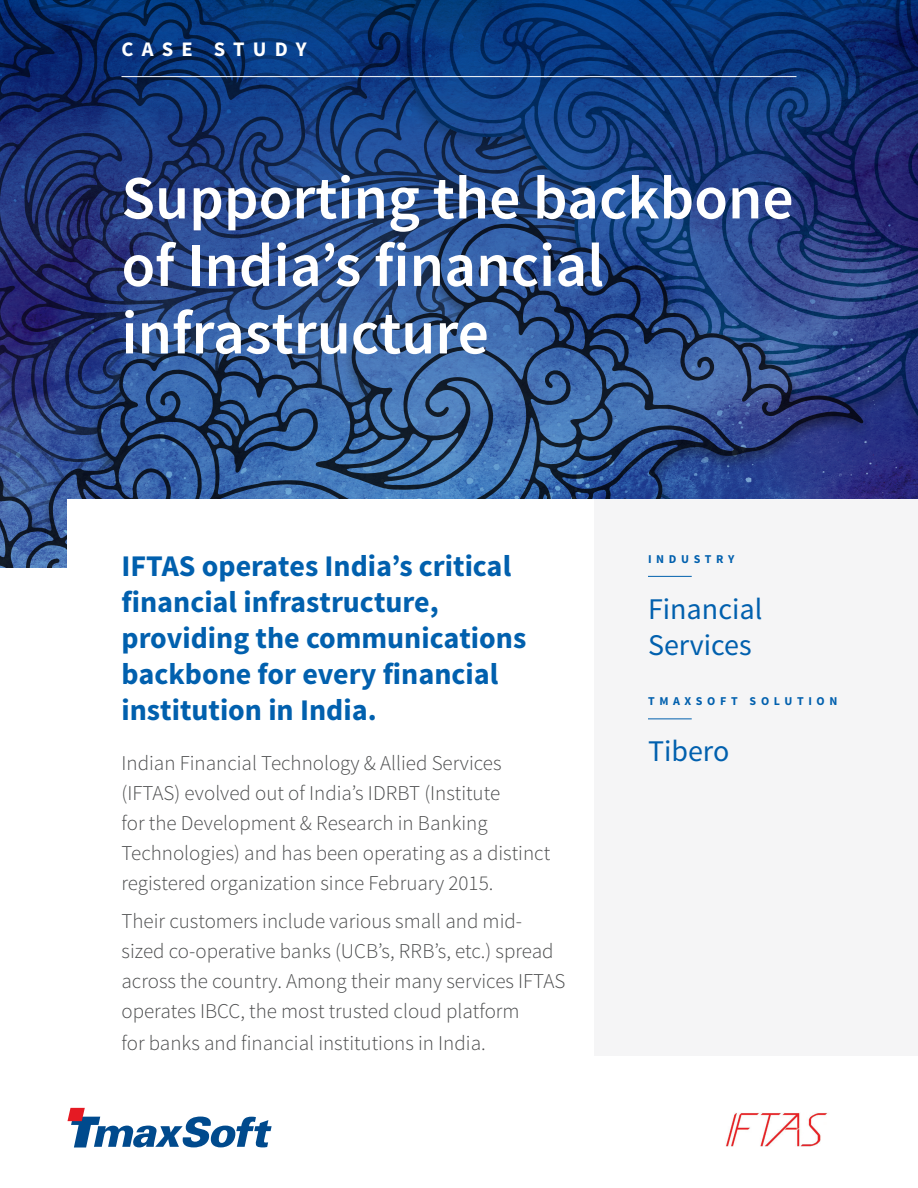
<style>
.page{position:relative;width:918px;height:1188px;background:#fff}
.page>*{position:absolute;margin:0;border:0;box-sizing:border-box;transform-origin:0 0}
.t1{font:600 61.5px/67.5px "Source Sans Pro";color:#fff}
.t2{font:700 30px/36px "Source Sans Pro";color:#0160ae}
.t3{font:30px/36px "Source Sans Pro";color:#0160ae}
.t4{font:300 21px/30px "Source Sans Pro";color:#4b4c4d}
.t5{font:700 20.7px "Source Sans Pro";letter-spacing:.4em;color:#fff}
.t6{font:700 12px "Source Sans Pro";letter-spacing:.39em;color:#0160ae}
</style>
<div class="page">
<svg style="left:0;top:0;width:918px;height:567px;background:#244585"></svg>
<div style="left:68px;top:500px;width:782px;height:234px;background:#fff"></div>
<div style="left:594px;top:500px;width:324px;height:556px;background:#f5f5f6"></div>
<hr style="left:648px;top:576px;width:44px;height:1px;background:#0160ae">
<hr style="left:648px;top:718px;width:44px;height:1px;background:#0160ae">
<svg style="left:68px;top:1108px;width:204px;height:40px"></svg>
<hr style="left:122px;top:76px;width:674px;height:1px;background:#fff">
<img style="left:726px;top:1113px;width:101px;height:34px">
<p class="t5" style="left:122px;top:36px;width:187px">CASE STUDY</p>
<p class="t1" style="left:122px;top:166px;width:674px">Supporting the backbone of India’s financial infrastructure</p>
<p class="t2" style="left:122px;top:549px;width:406px">IFTAS operates India’s critical financial infrastructure, providing the communications backbone for every financial institution in India.</p>
<p class="t4" style="left:122px;top:748px;width:430px">Indian Financial Technology &amp; Allied Services (IFTAS) evolved out of India’s IDRBT (Institute<br>for the Development &amp; Research in Banking Technologies) and has been operating as a distinct registered organization since February 2015.</p>
<p class="t4" style="left:122px;top:906px;width:445px;line-height:30.5px">Their customers include various small and mid&shy;sized co-operative banks (UCB’s, RRB’s, etc.) spread across the country. Among their many services IFTAS operates IBCC, the most trusted cloud platform<br>for banks and financial institutions in India.</p>
<p class="t6" style="left:648px;top:551px;width:88px">INDUSTRY</p>
<p class="t3" style="left:648px;top:591px;width:116px">Financial<br>Services</p>
<p class="t6" style="left:648px;top:693px;width:191px">TMAXSOFT SOLUTION</p>
<p class="t3" style="left:648px;top:734px;width:83px">Tibero</p>
</div>
